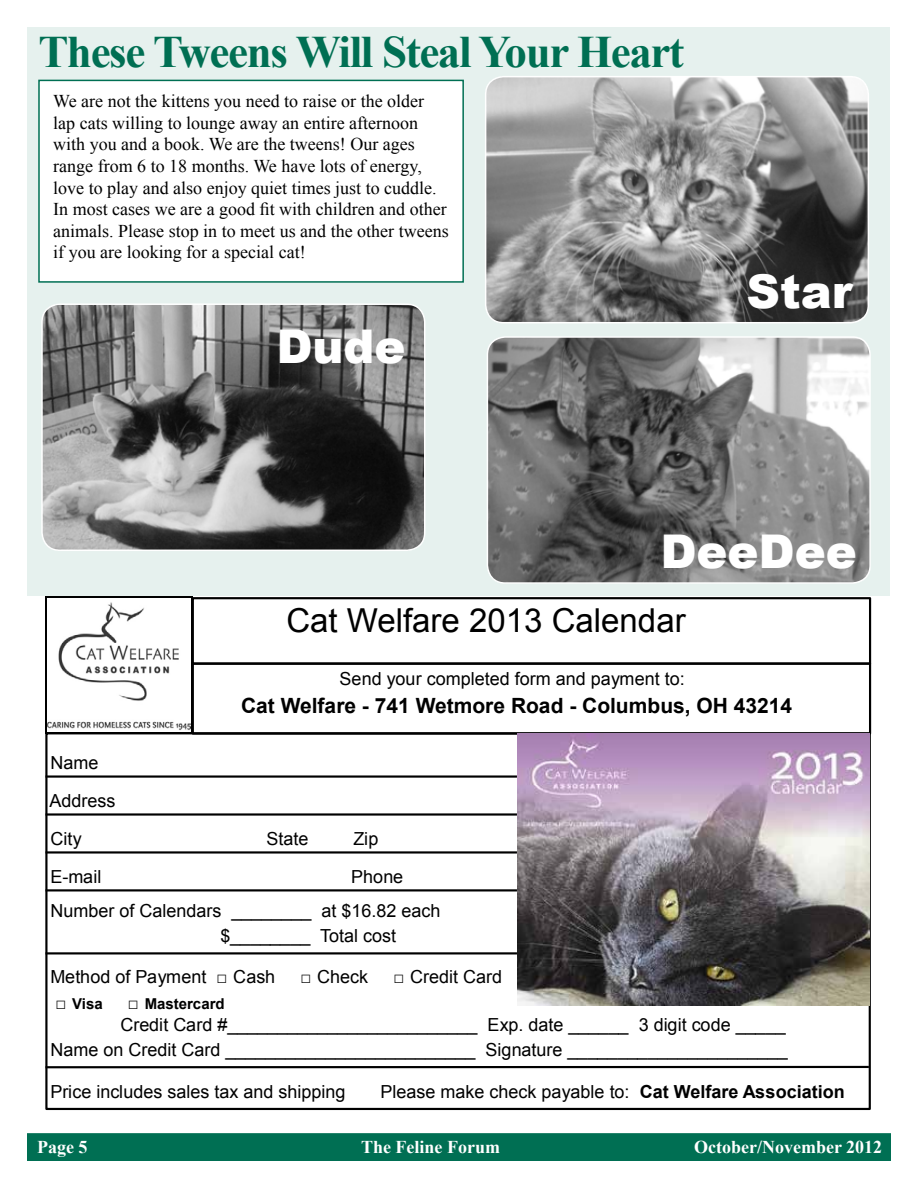
<style>
.page{position:relative;width:918px;height:1188px;background:#fff}
.page>*{position:absolute;margin:0;border:0;box-sizing:border-box;transform-origin:0 0}
.t1{font:900 46.5px "Arial";color:#fff}
.t2{font:700 45px "Times New Roman";letter-spacing:-.03em;color:#006f53}
.t3{font:33px "Arial";color:#000}
.t4{font:700 21px "Arial";color:#000}
.t5{font:18px/38px "Arial";color:#000}
.t6{font:18px/21.6px "Times New Roman";color:#000}
.t7{font:700 18px "Times New Roman";color:#fff}
.t8{font:700 15px "Arial";letter-spacing:.005em;color:#000}
.s1{font-weight:900}
.s2{font-weight:900;font-size:18px}
.s3{font-weight:700}
</style>
<div class="page">
<div style="left:27px;top:1133px;width:864px;height:28px;background:#006f53;border:2px solid #006f53"></div>
<div style="left:27px;top:27px;width:862px;height:569px;background:#e6f1ee"></div>
<img style="left:486px;top:77px;width:382px;height:246px">
<div style="left:485px;top:76px;width:384px;height:247px;border:2px solid #fff;border-radius:18px"></div>
<img style="left:44px;top:306px;width:381px;height:242px">
<div style="left:41px;top:303px;width:384px;height:248px;border:2px solid #fff;border-radius:18px"></div>
<img style="left:487px;top:339px;width:381px;height:242px">
<div style="left:487px;top:336px;width:384px;height:248px;border:2px solid #fff;border-radius:18px"></div>
<div style="left:39px;top:80px;width:424px;height:202px;background:#fff"></div>
<div style="left:38px;top:80px;width:426px;height:203px;border:2px solid #006f53"></div>
<svg style="left:191px;top:596px;width:681px;height:65px"></svg>
<svg style="left:45px;top:734px;width:826px;height:377px"></svg>
<hr style="left:46px;top:775px;width:471px;height:3px;background:#000">
<svg style="left:191px;top:661px;width:681px;height:75px"></svg>
<hr style="left:46px;top:813px;width:471px;height:3px;background:#000">
<hr style="left:46px;top:851px;width:471px;height:3px;background:#000">
<hr style="left:46px;top:889px;width:471px;height:2px;background:#000">
<hr style="left:46px;top:952px;width:471px;height:2px;background:#000">
<hr style="left:46px;top:1066px;width:823px;height:2px;background:#000">
<img style="left:47px;top:602px;width:144px;height:128px">
<hr style="left:45px;top:597px;width:2px;height:137px;background:#000">
<hr style="left:191px;top:597px;width:2px;height:137px;background:#000">
<hr style="left:45px;top:597px;width:148px;height:1px;background:#000">
<hr style="left:45px;top:732px;width:148px;height:2px;background:#000">
<img style="left:517px;top:734px;width:353px;height:271px">
<h2 class="t2" style="left:38px;top:21px;width:647px">These Tweens Will Steal Your Heart</h2>
<p class="t6" style="left:53px;top:90px;width:397px">We are not the kittens you need to raise or the older lap cats willing to lounge away an entire afternoon with you and a book. We are the tweens! Our ages range from 6 to 18 months. We have lots of energy, love to play and also enjoy quiet times just to cuddle.<br>In most cases we are a good fit with children and other animals. Please stop in to meet us and the other tweens if you are looking for a special cat!</p>
<h1 class="t1" style="left:276px;top:313px;width:131px">Dude</h1>
<h1 class="t1" style="left:747px;top:258px;width:107px">Star</h1>
<h1 class="t1" style="left:660px;top:518px;width:198px">DeeDee</h1>
<p class="t5" style="left:49px;top:745px;width:67px">Name<br>Address<br>City</p>
<h3 class="t3" style="left:286px;top:606px;width:401px">Cat Welfare 2013 Calendar</h3>
<p class="t5" style="left:340px;top:661px;width:347px">Send your completed form and payment to:</p>
<p class="t4" style="left:241px;top:698px;width:553px">Cat Welfare - 741 Wetmore Road - Columbus, OH 43214</p>
<p class="t5" style="left:266px;top:821px;width:43px">State</p>
<p class="t5" style="left:353px;top:821px;width:27px">Zip</p>
<p class="t5" style="left:50px;top:860px;width:392px;line-height:34.5px;text-indent:301px">Phone<br>Number of Calendars ________ at $16.82 each</p>
<p class="t5" style="left:220px;top:918px;width:177px">$________ Total cost</p>
<p class="t5" style="left:50px;top:959px;width:226px">Method of Payment <span class="s1">□</span> Cash</p>
<p class="t5" style="left:300px;top:959px;width:69px"><span class="s1">□</span> Check</p>
<p class="t5" style="left:393px;top:959px;width:110px"><span class="s1">□</span> Credit Card</p>
<p class="t8" style="left:55px;top:998px;width:49px"><span class="s2">□</span> Visa</p>
<p class="t8" style="left:128px;top:998px;width:98px"><span class="s2">□</span> Mastercard</p>
<p class="t5" style="left:50px;top:1013px;width:739px;line-height:25px;text-align:right">Credit Card #_________________________ Exp. date ______ 3 digit code _____<br>Name on Credit Card _________________________ Signature ______________________</p>
<p class="t5" style="left:50px;top:1073px;width:297px">Price includes sales tax and shipping</p>
<p class="t5" style="left:381px;top:1073px;width:466px">Please make check payable to: <span class="s3">Cat Welfare Association</span></p>
<p class="t5" style="left:50px;top:859px;width:52px">E-mail</p>
<p class="t7" style="left:37px;top:1135px;width:52px">Page 5</p>
<p class="t7" style="left:361px;top:1135px;width:140px">The Feline Forum</p>
<p class="t7" style="left:694px;top:1135px;width:190px">October/November 2012</p>
</div>
